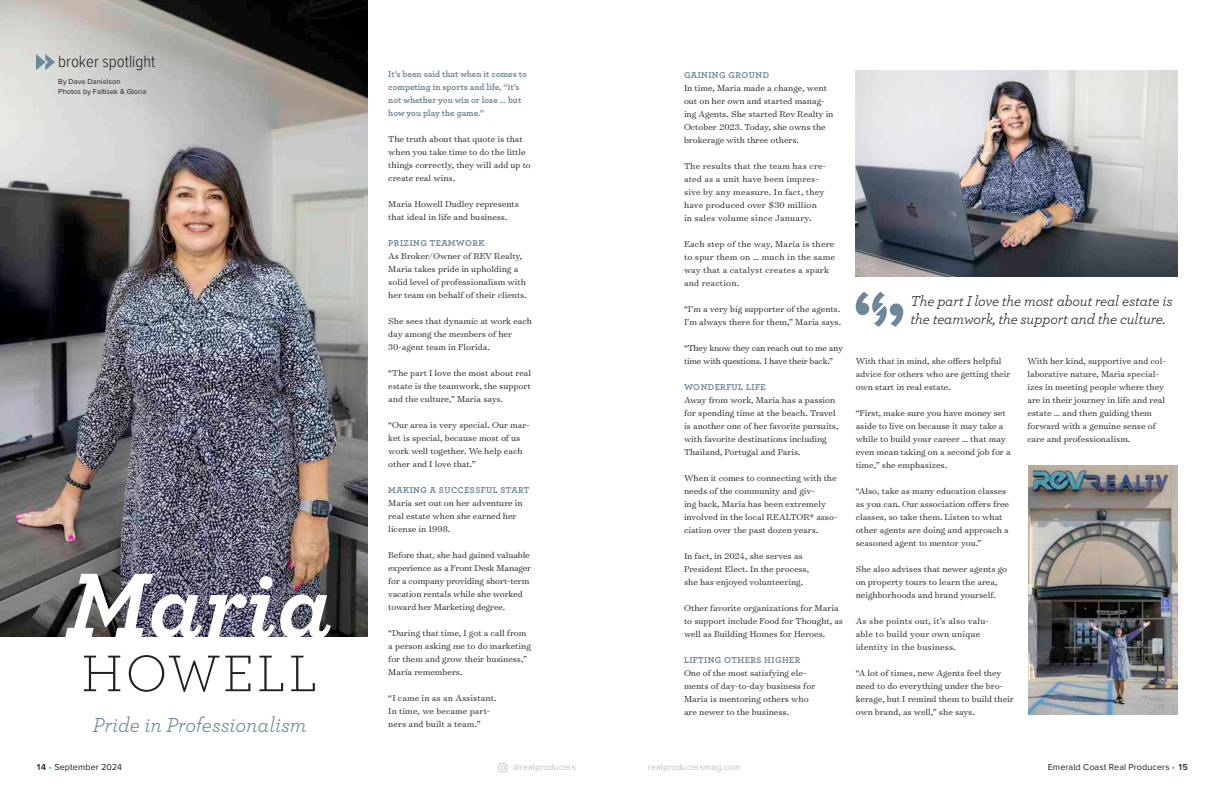
<style>
.page{position:relative;width:1224px;height:792px;background:#fff}
.page>*{position:absolute;margin:0;border:0;box-sizing:border-box;transform-origin:0 0}
.t1{font:italic 700 97px "Archer Pro";color:#fff}
.t2{font:300 54px "Archer Pro";letter-spacing:.05em;color:#231f20}
.t3{font:italic 21.3px "Archer Pro";color:#6e8899}
.t4{font:300 17px "Proxima Nova Cond";color:#231f20}
.t5{font:italic 15px/18px "Archer Pro";letter-spacing:-.01em;color:#231f20}
.t6{font:300 9.8px/13px "Surveyor Text";color:#231f20}
.t7{font:300 9.8px/13px "Surveyor Text";letter-spacing:.02em;color:#231f20}
.t8{font:300 9.8px/13px "Surveyor Text";letter-spacing:-.02em;color:#231f20}
.t9{font:700 9px/13px "Archer Pro";color:#6e8899}
.t10{font:700 9px "Archer Pro";letter-spacing:.05em;color:#6e8899}
.t11{font:9px "Proxima Nova";letter-spacing:.01em;color:#231f20}
.t12{font:9px "Proxima Nova";letter-spacing:.01em;color:#bcbec0}
.t13{font:7.5px/10px "Proxima Nova";color:#231f20}
.s1{font-weight:600}
.s2{color:#19a8e0}
</style>
<div class="page">
<svg style="left:498px;top:763px;width:9px;height:9px"></svg>
<img style="left:856px;top:70px;width:322px;height:206px">
<img style="left:0;top:0;width:367px;height:636px">
<svg style="left:36px;top:54px;width:19px;height:16px"></svg>
<img style="left:1028px;top:465px;width:150px;height:250px">
<svg style="left:856px;top:292px;width:47px;height:35px"></svg>
<h3 class="t4" style="left:58px;top:54px;width:99px">broker spotlight</h3>
<p class="t9" style="left:388px;top:67px;width:140px">It’s been said that when it comes to competing in sports and life, “it’s not whether you win or lose … but how you play the game.”</p>
<p class="t6" style="left:388px;top:133px;width:144px">The truth about that quote is that when you take time to do the little things correctly, they will add up to create real wins.</p>
<p class="t6" style="left:388px;top:198px;width:132px">Maria Howell Dudley represents that ideal in life and business.</p>
<p class="t10" style="left:388px;top:236px;width:98px">PRIZING TEAMWORK</p>
<p class="t6" style="left:388px;top:250px;width:140px">As Broker/Owner of REV Realty, Maria takes pride in upholding a solid level of professionalism with her team on behalf of their clients.</p>
<p class="t6" style="left:388px;top:315px;width:145px">She sees that dynamic at work each day among the members of her<br>30-agent team in Florida.</p>
<p class="t6" style="left:388px;top:367px;width:144px;text-align:justify">“The part I love the most about real estate is the teamwork, the support and the culture,” Maria says.</p>
<p class="t6" style="left:388px;top:419px;width:143px">“Our area is very special. Our mar&shy;ket is special, because most of us work well together. We help each other and I love that.”</p>
<p class="t10" style="left:388px;top:483px;width:143px">MAKING A SUCCESSFUL START</p>
<p class="t6" style="left:388px;top:497px;width:136px">Maria set out on her adventure in real estate when she earned her license in 1998.</p>
<p class="t6" style="left:388px;top:549px;width:144px">Before that, she had gained valuable experience as a Front Desk Manager for a company providing short-term vacation rentals while she worked toward her Marketing degree.</p>
<p class="t6" style="left:388px;top:627px;width:144px">“During that time, I got a call from a person asking me to do marketing for them and grow their business,”<br>Maria remembers.</p>
<p class="t6" style="left:388px;top:692px;width:110px">“I came in as an Assistant.<br>In time, we became part-</p>
<p class="t13" style="left:58px;top:77px;width:90px">By Dave Danielson<br>Photos by Faltisek &amp; Gloria</p>
<h1 class="t1" style="left:66px;top:529px;width:269px">Maria</h1>
<h2 class="t2" style="left:81px;top:638px;width:238px">HOWELL</h2>
<h3 class="t3" style="left:93px;top:709px;width:215px">Pride in Professionalism</h3>
<p class="t6" style="left:388px;top:718px;width:94px">ners and built a team.”</p>
<p class="t10" style="left:684px;top:68px;width:87px">GAINING GROUND</p>
<p class="t6" style="left:684px;top:81px;width:151px">In time, Maria made a change, went out on her own and started manag&shy;ing Agents. She started Rev Realty in<br>October 2023. Today, she owns the brokerage with three others.</p>
<p class="t7" style="left:684px;top:159px;width:144px">The results that the team has cre&shy;ated as a unit have been impres&shy;sive by any measure. In fact, they have produced over $30 million in sales volume since January.</p>
<p class="t7" style="left:684px;top:237px;width:153px">Each step of the way, Maria is there to spur them on … much in the same way that a catalyst creates a spark and reaction.</p>
<p class="t6" style="left:684px;top:302px;width:159px">“I’m a very big supporter of the agents.<br>I’m always there for them,” Maria says.</p>
<p class="t8" style="left:684px;top:341px;width:161px">“They know they can reach out to me any time with questions. I have their back.”</p>
<p class="t10" style="left:684px;top:380px;width:83px">WONDERFUL LIFE</p>
<p class="t6" style="left:684px;top:393px;width:156px">Away from work, Maria has a passion for spending time at the beach. Travel is another one of her favorite pursuits, with favorite destinations including Thailand, Portugal and Paris.</p>
<p class="t6" style="left:684px;top:471px;width:155px">When it comes to connecting with the needs of the community and giv-<br>ing back, Maria has been extremely involved in the local REALTOR® asso&shy;ciation over the past dozen years.</p>
<p class="t6" style="left:684px;top:549px;width:127px">In fact, in 2024, she serves as<br>President Elect. In the process, she has enjoyed volunteering.</p>
<p class="t6" style="left:684px;top:601px;width:161px">Other favorite organizations for Maria to support include Food for Thought, as well as Building Homes for Heroes.</p>
<p class="t10" style="left:684px;top:653px;width:118px">LIFTING OTHERS HIGHER</p>
<p class="t6" style="left:684px;top:666px;width:133px">One of the most satisfying ele&shy;ments of day-to-day business for<br>Maria is mentoring others who are newer to the business.</p>
<h3 class="t5" style="left:910px;top:291px;width:264px">The part I love the most about real estate is the teamwork, the support and the culture.</h3>
<p class="t6" style="left:856px;top:354px;width:156px">With that in mind, she offers helpful advice for others who are getting their own start in real estate.</p>
<p class="t6" style="left:856px;top:406px;width:157px">“First, make sure you have money set aside to live on because it may take a while to build your career … that may even mean taking on a second job for a time,” she emphasizes.</p>
<p class="t6" style="left:856px;top:484px;width:155px">“Also, take as many education classes as you can. Our association offers free classes, so take them. Listen to what other agents are doing and approach a seasoned agent to mentor you.”</p>
<p class="t6" style="left:856px;top:562px;width:153px">She also advises that newer agents go on property tours to learn the area, neighborhoods and brand yourself.</p>
<p class="t7" style="left:856px;top:614px;width:135px">As she points out, it’s also valu&shy;able to build your own unique identity in the business.</p>
<p class="t6" style="left:856px;top:666px;width:160px">“A lot of times, new Agents feel they need to do everything under the bro&shy;kerage, but I remind them to build their own brand, as well,” she says.</p>
<p class="t6" style="left:1027px;top:354px;width:140px">With her kind, supportive and col&shy;laborative nature, Maria special&shy;izes in meeting people where they are in their journey in life and real estate … and then guiding them forward with a genuine sense of care and professionalism.</p>
<p class="t11" style="left:36px;top:762px;width:88px"><span class="s1">14</span> <span class="s2">•</span> September 2024</p>
<p class="t12" style="left:513px;top:762px;width:65px">@realproducers</p>
<p class="t12" style="left:648px;top:762px;width:94px">realproducersmag.com</p>
<p class="t11" style="left:1048px;top:762px;width:142px">Emerald Coast Real Producers <span class="s2">•</span> <span class="s1">15</span></p>
</div>
